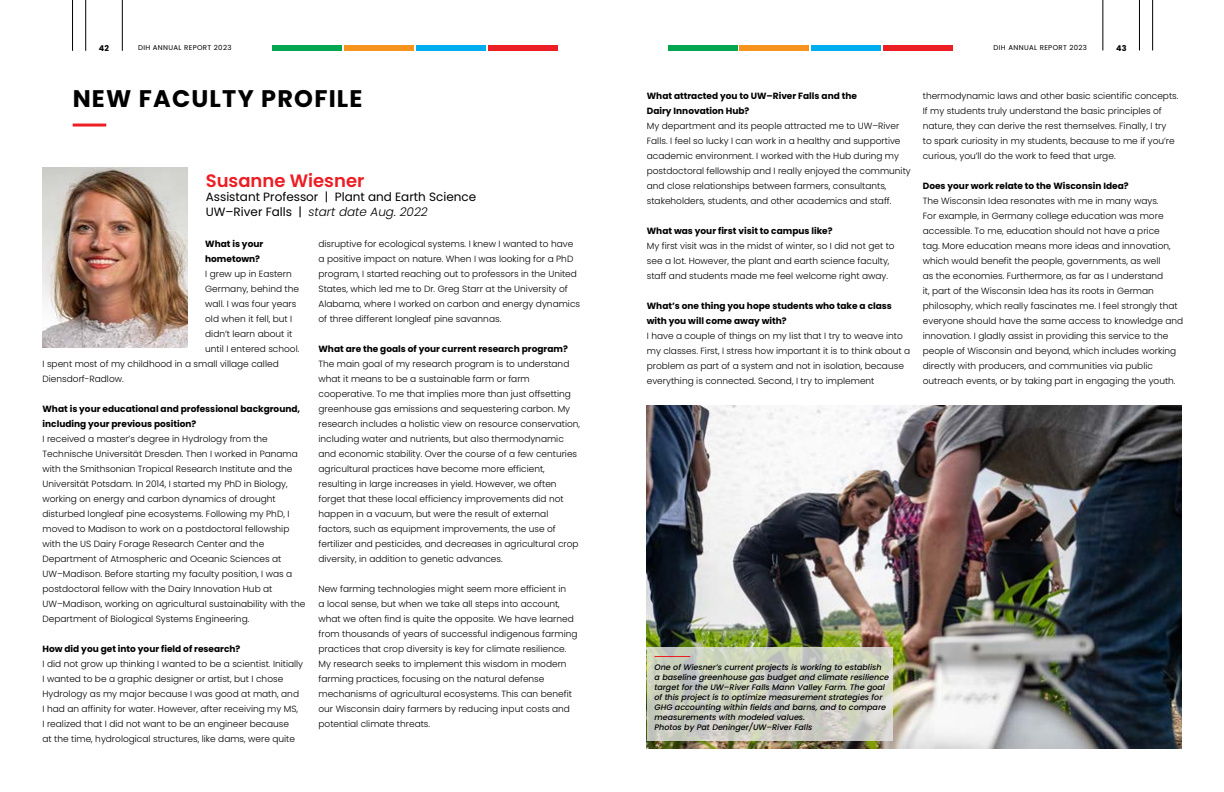
<style>
.page{position:relative;width:1224px;height:792px;background:#fff}
.page>*{position:absolute;margin:0;border:0;box-sizing:border-box;transform-origin:0 0}
.t1{font:700 24px "Poppins";letter-spacing:.05em;color:#000}
.t2{font:600 18px "Poppins";color:#ed1d24}
.t3{font:12px/14.4px "Poppins";color:#000}
.t4{font:300 9px/15px "Poppins";color:#000}
.t5{font:700 9px/15px "Poppins";color:#000}
.t6{font:italic 500 8px/10px "Poppins";color:#000}
.t7{font:700 8px "Poppins";color:#000}
.t8{font:7px "Poppins";letter-spacing:.05em;color:#000}
.s1{font-weight:300;font-style:italic}
</style>
<div class="page">
<hr style="left:72px;top:0;width:1px;height:51px;background:#000">
<hr style="left:86px;top:0;width:1px;height:51px;background:#000">
<hr style="left:122px;top:0;width:1px;height:51px;background:#000">
<hr style="left:1139px;top:0;width:1px;height:50px;background:#000">
<hr style="left:1152px;top:0;width:1px;height:50px;background:#000">
<hr style="left:1103px;top:0;width:1px;height:50px;background:#000">
<div style="left:668px;top:45px;width:70px;height:6px;background:#00a651"></div>
<div style="left:739px;top:45px;width:70px;height:6px;background:#f7941e"></div>
<div style="left:811px;top:45px;width:70px;height:6px;background:#00aeef"></div>
<div style="left:883px;top:45px;width:70px;height:6px;background:#ed1d24"></div>
<div style="left:272px;top:45px;width:70px;height:6px;background:#00a651"></div>
<div style="left:344px;top:45px;width:70px;height:6px;background:#f7941e"></div>
<div style="left:416px;top:45px;width:70px;height:6px;background:#00aeef"></div>
<div style="left:488px;top:45px;width:69px;height:6px;background:#ed1d24"></div>
<hr style="left:73px;top:124px;width:33px;height:3px;background:#ed1d24">
<img style="left:43px;top:168px;width:144px;height:180px">
<img style="left:647px;top:406px;width:534px;height:342px">
<svg style="left:647px;top:647px;width:246px;height:94px;background:#cccfc1"></svg>
<hr style="left:655px;top:656px;width:35px;height:1px;background:#ed1d24">
<p class="t7" style="left:99px;top:43px;width:12px">42</p>
<p class="t8" style="left:138px;top:43px;width:95px">DIH ANNUAL REPORT 2023</p>
<p class="t8" style="left:994px;top:43px;width:95px">DIH ANNUAL REPORT 2023</p>
<p class="t7" style="left:1116px;top:43px;width:12px">43</p>
<h1 class="t1" style="left:73px;top:85px;width:291px">NEW FACULTY PROFILE</h1>
<p class="t5" style="left:647px;top:89px;width:212px">What attracted you to UW–River Falls and the<br>Dairy Innovation Hub?</p>
<p class="t4" style="left:647px;top:119px;width:266px">My department and its people attracted me to UW–River Falls. I feel so lucky I can work in a healthy and supportive academic environment. I worked with the Hub during my postdoctoral fellowship and I really enjoyed the community and close relationships between farmers, consultants, stakeholders, students, and other academics and staff.</p>
<p class="t5" style="left:647px;top:224px;width:187px">What was your first visit to campus like?</p>
<p class="t4" style="left:647px;top:239px;width:249px">My first visit was in the midst of winter, so I did not get to see a lot. However, the plant and earth science faculty, staff and students made me feel welcome right away.</p>
<p class="t5" style="left:647px;top:299px;width:247px">What’s one thing you hope students who take a class with you will come away with?</p>
<p class="t4" style="left:647px;top:329px;width:265px">I have a couple of things on my list that I try to weave into my classes. First, I stress how important it is to think about a problem as part of a system and not in isolation, because everything is connected. Second, I try to implement</p>
<p class="t4" style="left:923px;top:89px;width:257px">thermodynamic laws and other basic scientific concepts.<br>If my students truly understand the basic principles of nature, they can derive the rest themselves. Finally, I try<br>to spark curiosity in my students, because to me if you’re curious, you’ll do the work to feed that urge.</p>
<p class="t5" style="left:923px;top:179px;width:207px">Does your work relate to the Wisconsin Idea?</p>
<p class="t4" style="left:923px;top:194px;width:262px">The Wisconsin Idea resonates with me in many ways.<br>For example, in Germany college education was more accessible. To me, education should not have a price<br>tag. More education means more ideas and innovation, which would benefit the people, governments, as well<br>as the economies. Furthermore, as far as I understand<br>it, part of the Wisconsin Idea has its roots in German philosophy, which really fascinates me. I feel strongly that everyone should have the same access to knowledge and innovation. I gladly assist in providing this service to the people of Wisconsin and beyond, which includes working directly with producers, and communities via public outreach events, or by taking part in engaging the youth.</p>
<h2 class="t2" style="left:206px;top:170px;width:160px">Susanne Wiesner</h2>
<h3 class="t3" style="left:206px;top:190px;width:272px">Assistant Professor | Plant and Earth Science<br>UW–River Falls | <span class="s1">start date Aug. 2022</span></h3>
<p class="t5" style="left:205px;top:236px;width:60px">What is your hometown?</p>
<p class="t4" style="left:205px;top:266px;width:88px">I grew up in Eastern</p>
<p class="t4" style="left:205px;top:281px;width:95px">Germany, behind the</p>
<p class="t4" style="left:205px;top:296px;width:93px">wall. I was four years</p>
<p class="t4" style="left:205px;top:311px;width:89px">old when it fell, but I</p>
<p class="t4" style="left:205px;top:326px;width:89px">didn’t learn about it</p>
<p class="t4" style="left:205px;top:341px;width:96px">until I entered school.</p>
<p class="t4" style="left:43px;top:356px;width:238px">I spent most of my childhood in a small village called</p>
<p class="t4" style="left:43px;top:371px;width:83px">Diensdorf-Radlow.</p>
<p class="t5" style="left:43px;top:401px;width:259px">What is your educational and professional background, including your previous position?</p>
<p class="t4" style="left:43px;top:431px;width:264px">I received a master’s degree in Hydrology from the Technische Universität Dresden. Then I worked in Panama with the Smithsonian Tropical Research Institute and the Universität Potsdam. In 2014, I started my PhD in Biology, working on energy and carbon dynamics of drought disturbed longleaf pine ecosystems. Following my PhD, I moved to Madison to work on a postdoctoral fellowship with the US Dairy Forage Research Center and the Department of Atmospheric and Oceanic Sciences at UW–Madison. Before starting my faculty position, I was a postdoctoral fellow with the Dairy Innovation Hub at UW–Madison, working on agricultural sustainability with the Department of Biological Systems Engineering.</p>
<p class="t5" style="left:43px;top:641px;width:199px">How did you get into your field of research?</p>
<p class="t4" style="left:43px;top:656px;width:262px">I did not grow up thinking I wanted to be a scientist. Initially I wanted to be a graphic designer or artist, but I chose Hydrology as my major because I was good at math, and I had an affinity for water. However, after receiving my MS,<br>I realized that I did not want to be an engineer because<br>at the time, hydrological structures, like dams, were quite</p>
<p class="t4" style="left:319px;top:236px;width:263px">disruptive for ecological systems. I knew I wanted to have a positive impact on nature. When I was looking for a PhD program, I started reaching out to professors in the United States, which led me to Dr. Greg Starr at the University of Alabama, where I worked on carbon and energy dynamics of three different longleaf pine savannas.</p>
<p class="t5" style="left:319px;top:341px;width:251px">What are the goals of your current research program?</p>
<p class="t4" style="left:319px;top:356px;width:263px">The main goal of my research program is to understand what it means to be a sustainable farm or farm cooperative. To me that implies more than just offsetting greenhouse gas emissions and sequestering carbon. My research includes a holistic view on resource conservation, including water and nutrients, but also thermodynamic and economic stability. Over the course of a few centuries agricultural practices have become more efficient, resulting in large increases in yield. However, we often forget that these local efficiency improvements did not happen in a vacuum, but were the result of external factors, such as equipment improvements, the use of fertilizer and pesticides, and decreases in agricultural crop diversity, in addition to genetic advances.</p>
<p class="t4" style="left:319px;top:581px;width:261px">New farming technologies might seem more efficient in<br>a local sense, but when we take all steps into account, what we often find is quite the opposite. We have learned from thousands of years of successful indigenous farming practices that crop diversity is key for climate resilience.<br>My research seeks to implement this wisdom in modern farming practices, focusing on the natural defense mechanisms of agricultural ecosystems. This can benefit our Wisconsin dairy farmers by reducing input costs and potential climate threats.</p>
<p class="t6" style="left:655px;top:662px;width:236px">One of Wiesner’s current projects is working to establish<br>a baseline greenhouse gas budget and climate resilience target for the UW–River Falls Mann Valley Farm. The goal of this project is to optimize measurement strategies for GHG accounting within fields and barns, and to compare measurements with modeled values.<br>Photos by Pat Deninger/UW–River Falls</p>
</div>
